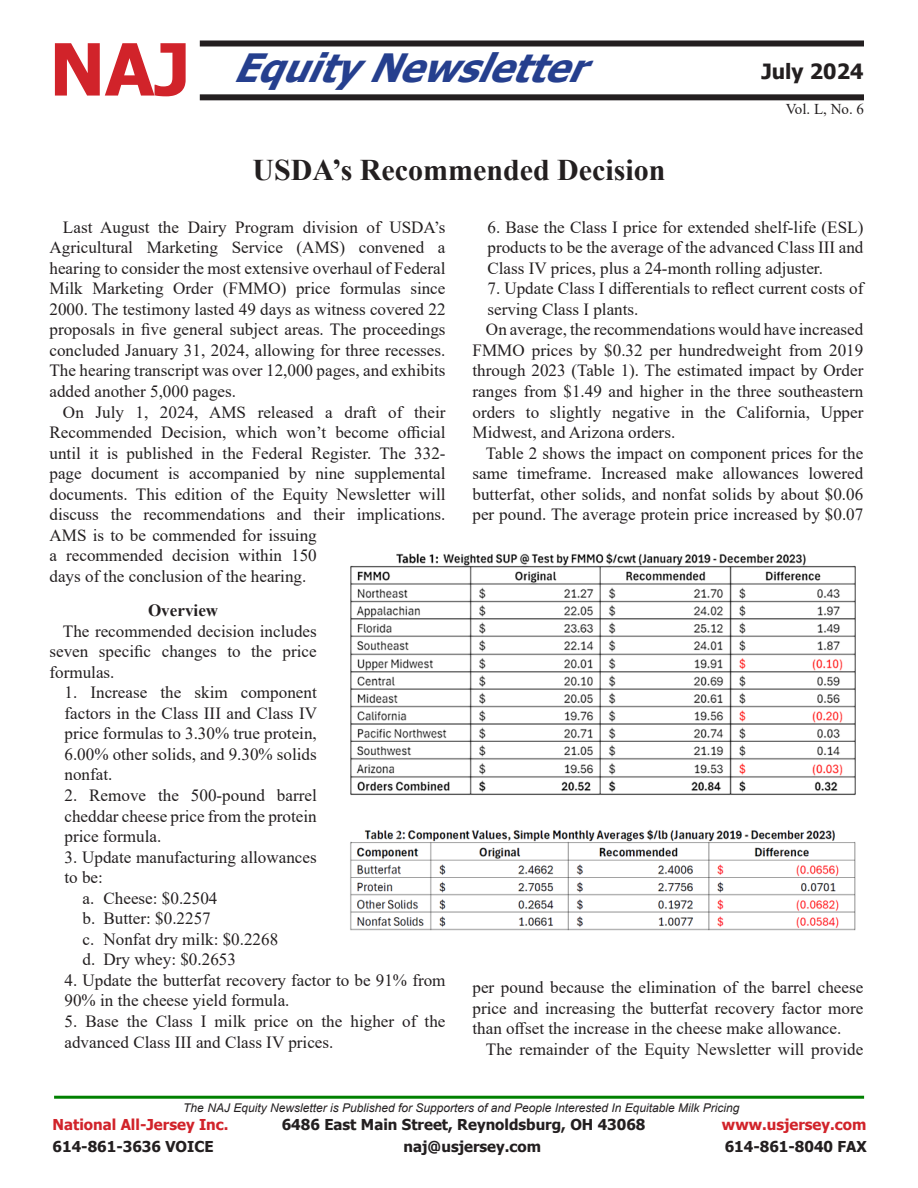
<style>
.page{position:relative;width:918px;height:1188px;background:#fff}
.page>*{position:absolute;margin:0;border:0;box-sizing:border-box;transform-origin:0 0}
.t1{font:700 72px "Tahoma";color:#d1232a}
.t2{font:italic 700 39px "Tahoma";color:#253f8e}
.t3{font:700 30px "Times New Roman";color:#231f20}
.t4{font:700 21px "Tahoma";color:#231f20}
.t5{font:17.1px/20.5px "Times New Roman";color:#231f20;text-align:justify}
.t6{font:700 17.1px "Times New Roman";color:#231f20}
.t7{font:700 15px "Tahoma";color:#231f20}
.t8{font:700 15px "Tahoma";color:#d1232a}
.t9{font:15px "Times New Roman";color:#231f20}
.t10{font:italic 12px "Arial";color:#231f20}
</style>
<div class="page">
<div style="left:200px;top:40px;width:664px;height:6px;background:#231f20"></div>
<div style="left:200px;top:94px;width:664px;height:6px;background:#231f20"></div>
<hr style="left:54px;top:1096px;width:810px;height:3px;background:#008000">
<img style="left:350px;top:552px;width:506px;height:243px">
<img style="left:350px;top:829px;width:506px;height:102px">
<p class="t1" style="left:50px;top:19px;width:142px">NAJ</p>
<p class="t2" style="left:233px;top:41px;width:379px">EquityNewsletter</p>
<p class="t4" style="left:761px;top:56px;width:104px">July 2024</p>
<p class="t9" style="left:786px;top:99px;width:80px">Vol. L, No. 6</p>
<p class="t3" style="left:252px;top:148px;width:415px">USDA’s Recommended Decision</p>
<p class="t5" style="left:50px;top:216px;width:398px;text-indent:13px">Last August the Dairy Program division of USDA’s Agricultural Marketing Service (AMS) convened a hearing to consider the most extensive overhaul of Federal Milk Marketing Order (FMMO) price formulas since 2000. The testimony lasted 49 days as witness covered 22 proposals in five general subject areas. The proceedings concluded January 31, 2024, allowing for three recesses.<br>The hearing transcript was over 12,000 pages, and exhibits added another 5,000 pages.</p>
<p class="t5" style="left:50px;top:401px;width:398px;text-align:left;text-indent:13px">On July 1, 2024, AMS released a draft of their Recommended Decision, which won’t become official until it is published in the Federal Register. The 332- page document is accompanied by nine supplemental documents. This edition of the Equity Newsletter will discuss the recommendations and their implications.<br>AMS is to be commended for issuing<br>a recommended decision within 150<br>days of the conclusion of the hearing.</p>
<p class="t6" style="left:148px;top:598px;width:72px">Overview</p>
<p class="t5" style="left:50px;top:620px;width:269px;text-indent:13px">The recommended decision includes seven specific changes to the price formulas.</p>
<p class="t5" style="left:64px;top:682px;width:254px">1. Increase the skim component factors in the Class III and Class IV price formulas to 3.30% true protein, 6.00% other solids, and 9.30% solids nonfat.</p>
<p class="t5" style="left:64px;top:784px;width:254px">2. Remove the 500-pound barrel cheddar cheese price from the protein price formula.</p>
<p class="t5" style="left:64px;top:846px;width:254px">3. Update manufacturing allowances to be:</p>
<p class="t5" style="left:82px;top:887px;width:136px">a. Cheese: $0.2504</p>
<p class="t5" style="left:82px;top:908px;width:130px">b. Butter: $0.2257</p>
<p class="t5" style="left:82px;top:928px;width:197px">c. Nonfat dry milk: $0.2268</p>
<p class="t5" style="left:82px;top:949px;width:155px">d. Dry whey: $0.2653</p>
<p class="t5" style="left:64px;top:969px;width:383px">4. Update the butterfat recovery factor to be 91% from<br>90% in the cheese yield formula.</p>
<p class="t5" style="left:64px;top:1010px;width:383px">5. Base the Class I milk price on the higher of the advanced Class III and Class IV prices.</p>
<p class="t5" style="left:488px;top:216px;width:377px">6. Base the Class I price for extended shelf-life (ESL) products to be the average of the advanced Class III and Class IV prices, plus a 24-month rolling adjuster.</p>
<p class="t5" style="left:488px;top:278px;width:377px">7. Update Class I differentials to reflect current costs of serving Class I plants.</p>
<p class="t5" style="left:472px;top:319px;width:392px;text-indent:13px">On average, the recommendations would have increased FMMO prices by $0.32 per hundredweight from 2019 through 2023 (Table 1). The estimated impact by Order ranges from $1.49 and higher in the three southeastern orders to slightly negative in the California, Upper Midwest, and Arizona orders.</p>
<p class="t5" style="left:472px;top:442px;width:392px;text-indent:13px">Table 2 shows the impact on component prices for the same timeframe. Increased make allowances lowered butterfat, other solids, and nonfat solids by about $0.06 per pound. The average protein price increased by $0.07</p>
<p class="t5" style="left:472px;top:976px;width:392px">per pound because the elimination of the barrel cheese price and increasing the butterfat recovery factor more than offset the increase in the cheese make allowance.</p>
<p class="t5" style="left:486px;top:1038px;width:379px">The remainder of the Equity Newsletter will provide</p>
<p class="t10" style="left:183px;top:1100px;width:558px">The NAJ Equity Newsletter is Published for Supporters of and People Interested In Equitable Milk Pricing</p>
<p class="t8" style="left:53px;top:1114px;width:177px">National All-Jersey Inc.</p>
<p class="t7" style="left:282px;top:1114px;width:365px">6486 East Main Street, Reynoldsburg, OH 43068</p>
<p class="t8" style="left:722px;top:1114px;width:146px">www.usjersey.com</p>
<p class="t7" style="left:53px;top:1136px;width:163px">614-861-3636 VOICE</p>
<p class="t7" style="left:404px;top:1136px;width:139px">naj@usjersey.com</p>
<p class="t7" style="left:725px;top:1136px;width:144px">614-861-8040 FAX</p>
</div>
